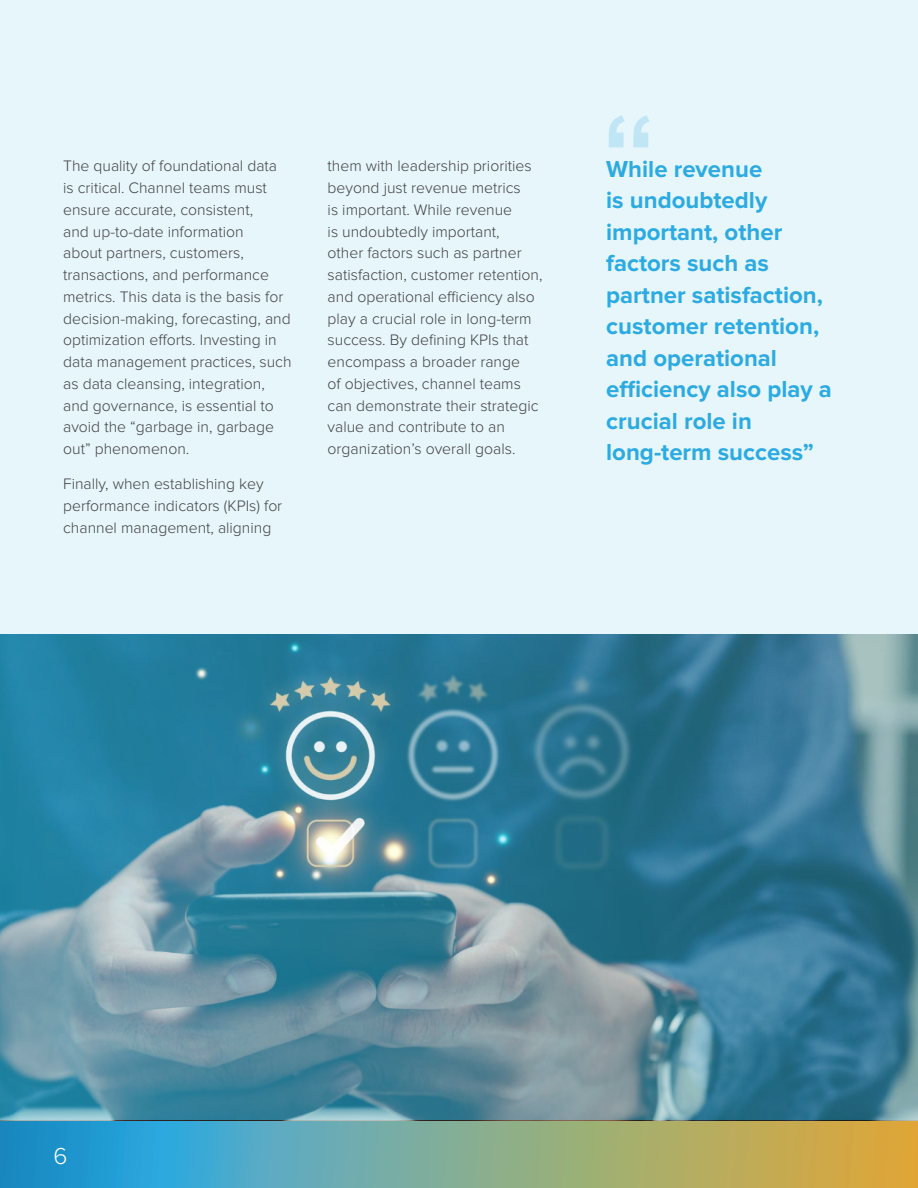
<style>
.page{position:relative;width:918px;height:1188px;background:#fff}
.page>*{position:absolute;margin:0;border:0;box-sizing:border-box;transform-origin:0 0}
.t1{font:700 108px "Arial";color:#c0e6f6}
.t2{font:700 24px/31.5px "Proxima Nova";color:#2caae2}
.t3{font:300 24px "Proxima Nova";color:#fff}
.t4{font:300 15.75px/21.8px "Proxima Nova";color:#424042}
</style>
<div class="page">
<svg style="left:0;top:1120px;width:918px;height:68px;background:#7da691"></svg>
<div style="left:0;top:0;width:918px;height:786px;background:#e6f6fb"></div>
<svg style="left:0;top:634px;width:918px;height:486px;background:#47849b"></svg>
<p class="t4" style="left:63px;top:156px;width:230px">The quality of foundational data is critical. Channel teams must ensure accurate, consistent,<br>and up-to-date information<br>about partners, customers, transactions, and performance metrics. This data is the basis for decision-making, forecasting, and optimization efforts. Investing in data management practices, such as data cleansing, integration, and governance, is essential to avoid the “garbage in, garbage out” phenomenon.</p>
<p class="t4" style="left:63px;top:474px;width:221px">Finally, when establishing key performance indicators (KPIs) for channel management, aligning</p>
<p class="t1" style="left:602px;top:84px;width:55px">“</p>
<p class="t4" style="left:328px;top:156px;width:216px">them with leadership priorities beyond just revenue metrics<br>is important. While revenue<br>is undoubtedly important,<br>other factors such as partner satisfaction, customer retention, and operational efficiency also play a crucial role in long-term success. By defining KPIs that encompass a broader range<br>of objectives, channel teams can demonstrate their strategic value and contribute to an organization’s overall goals.</p>
<p class="t2" style="left:606px;top:154px;width:218px">While revenue<br>is undoubtedly important, other factors such as partner satisfaction,</p>
<p class="t2" style="left:606px;top:311px;width:227px">customer retention, and operational efficiency also play a crucial role in</p>
<p class="t2" style="left:606px;top:437px;width:209px">long-term success”</p>
<h2 class="t3" style="left:53px;top:1145px;width:16px">6</h2>
</div>
